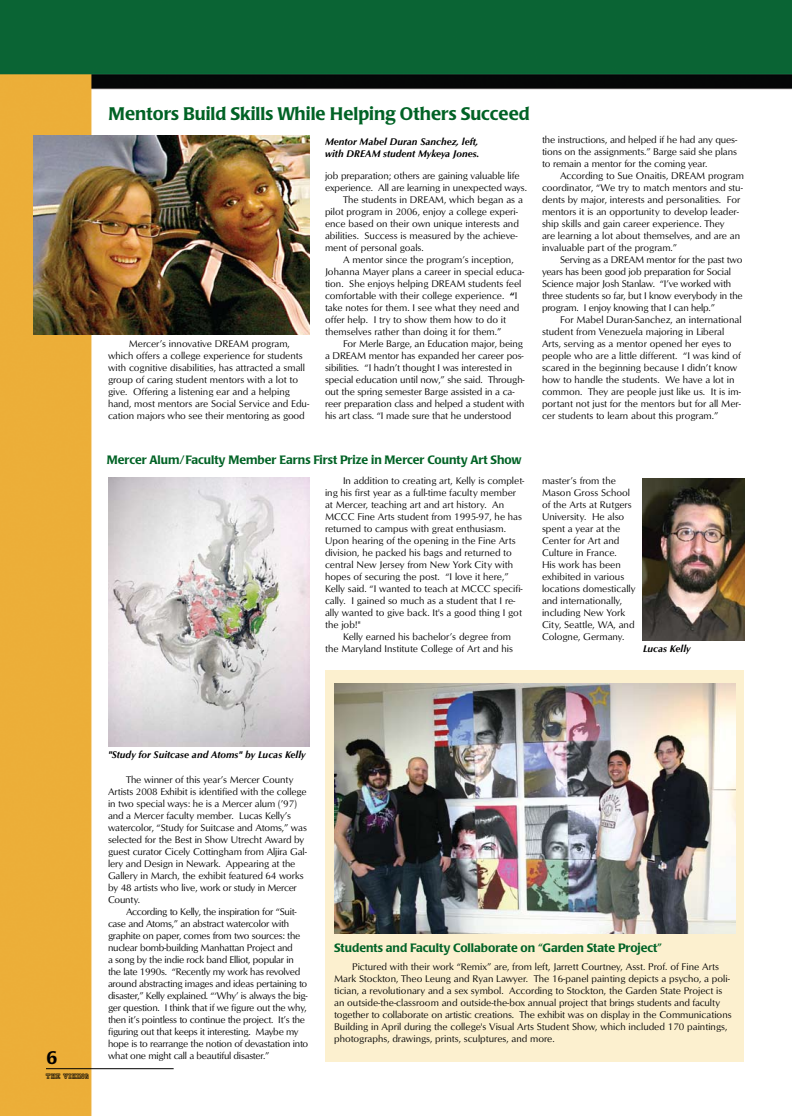
<style>
.page{position:relative;width:792px;height:1116px;background:#fff}
.page>*{position:absolute;margin:0;border:0;box-sizing:border-box;transform-origin:0 0}
.t1{font:500 18px "Poppl Laudatio";color:#006225}
.t2{font:500 18px "Poppl Laudatio";color:#000}
.t3{font:500 12px "Poppl Laudatio";color:#006225}
.t4{font:10px/12px "Optimum Roman DTC";color:#000}
.t5{font:10px/12px "Optimum Roman DTC";letter-spacing:-.025em;color:#000}
.t6{font:10px/12px "Optimum Roman DTC";letter-spacing:-.02em;color:#000}
.t7{font:10px/12px "Optimum Bold Italic DTC";color:#000}
.t8{font:8px "Princetown LET";color:#000}
.s1{font-family:"Optimum Bold DTC"}
</style>
<div class="page">
<img style="left:0;top:0;width:792px;height:1116px">
<hr style="left:46px;top:1068px;width:128px;height:1px;background:#000">
<div style="left:325px;top:671px;width:419px;height:391px;background:#fcf0cf"></div>
<img style="left:33px;top:136px;width:277px;height:198px">
<img style="left:108px;top:477px;width:202px;height:269px">
<img style="left:334px;top:683px;width:402px;height:250px">
<img style="left:642px;top:479px;width:102px;height:161px">
<h1 class="t1" style="left:109px;top:103px;width:423px">Mentors Build Skills While Helping Others Succeed</h1>
<p class="t4" style="left:108px;top:338px;width:203px;text-indent:21px">Mercer’s innovative DREAM program, which offers a college experience for students with cognitive disabilities, has attracted a small group of caring student mentors with a lot to give. Offering a listening ear and a helping hand, most mentors are Social Service and Edu&shy;cation majors who see their mentoring as good</p>
<p class="t7" style="left:325px;top:135px;width:156px">Mentor Mabel Duran Sanchez, left, with DREAM student Mykeya Jones.</p>
<p class="t4" style="left:325px;top:169px;width:196px">job preparation; others are gaining valuable life</p>
<p class="t4" style="left:325px;top:181px;width:203px">experience. All are learning in unexpected ways.</p>
<p class="t4" style="left:343px;top:193px;width:181px">The students in DREAM, which began as a</p>
<p class="t4" style="left:325px;top:205px;width:195px">pilot program in 2006, enjoy a college experi-</p>
<p class="t4" style="left:325px;top:217px;width:195px">ence based on their own unique interests and</p>
<p class="t4" style="left:325px;top:229px;width:194px">abilities. Success is measured by the achieve-</p>
<p class="t4" style="left:325px;top:241px;width:100px">ment of personal goals.</p>
<p class="t4" style="left:343px;top:253px;width:172px">A mentor since the program’s inception,</p>
<p class="t4" style="left:325px;top:265px;width:201px">Johanna Mayer plans a career in special educa-</p>
<p class="t4" style="left:325px;top:277px;width:198px">tion. She enjoys helping DREAM students feel</p>
<p class="t4" style="left:325px;top:289px;width:194px">comfortable with their college experience. <span class="s1">“</span>I</p>
<p class="t4" style="left:325px;top:301px;width:196px">take notes for them. I see what they need and</p>
<p class="t4" style="left:325px;top:313px;width:183px">offer help. I try to show them how to do it</p>
<p class="t4" style="left:325px;top:325px;width:178px">themselves rather than doing it for them.”</p>
<p class="t4" style="left:343px;top:337px;width:181px">For Merle Barge, an Education major, being</p>
<p class="t4" style="left:325px;top:349px;width:200px">a DREAM mentor has expanded her career pos-</p>
<p class="t4" style="left:325px;top:361px;width:189px">sibilities. “I hadn’t thought I was interested in</p>
<p class="t4" style="left:325px;top:373px;width:201px">special education until now,” she said. Through-</p>
<p class="t4" style="left:325px;top:385px;width:191px">out the spring semester Barge assisted in a ca-</p>
<p class="t4" style="left:325px;top:397px;width:201px">reer preparation class and helped a student with</p>
<p class="t4" style="left:325px;top:409px;width:188px">his art class. “I made sure that he understood</p>
<p class="t4" style="left:542px;top:133px;width:197px;text-align:justify">the instructions, and helped if he had any ques&shy;tions on the assignments.” Barge said she plans to remain a mentor for the coming year.</p>
<p class="t4" style="left:542px;top:169px;width:203px;text-indent:18px">According to Sue Onaitis, DREAM program coordinator, “We try to match mentors and stu&shy;dents by major, interests and personalities. For mentors it is an opportunity to develop leader&shy;ship skills and gain career experience. They<br>are learning a lot about themselves, and are an invaluable part of the program.”</p>
<p class="t6" style="left:542px;top:253px;width:202px;text-indent:18px">Serving as a DREAM mentor for the past two years has been good job preparation for Social Science major Josh Stanlaw. “I’ve worked with three students so far, but I know everybody in the program. I enjoy knowing that I can help.”</p>
<p class="t4" style="left:542px;top:313px;width:201px;text-indent:18px">For Mabel Duran-Sanchez, an international student from Venezuela majoring in Liberal Arts, serving as a mentor opened her eyes to people who are a little different. “I was kind of scared in the beginning because I didn’t know how to handle the students. We have a lot in common. They are people just like us. It is im&shy;portant not just for the mentors but for all Mer&shy;cer students to learn about this program.”</p>
<p class="t3" style="left:107px;top:453px;width:417px">Mercer Alum/Faculty Member Earns First Prize in Mercer County Art Show</p>
<p class="t4" style="left:325px;top:474px;width:201px;text-indent:18px">In addition to creating art, Kelly is complet&shy;ing his first year as a full-time faculty member at Mercer, teaching art and art history. An MCCC Fine Arts student from 1995-97, he has returned to campus with great enthusiasm.<br>Upon hearing of the opening in the Fine Arts division, he packed his bags and returned to central New Jersey from New York City with hopes of securing the post. “I love it here,” Kelly said. “I wanted to teach at MCCC specifi&shy;cally. I gained so much as a student that I re&shy;ally wanted to give back. It's a good thing I got the job!"</p>
<p class="t4" style="left:325px;top:630px;width:190px;text-align:right">Kelly earned his bachelor’s degree from<br>the Maryland Institute College of Art and his</p>
<p class="t4" style="left:542px;top:475px;width:95px">master’s from the<br>Mason Gross School of the Arts at Rutgers<br>University. He also spent a year at the<br>Center for Art and<br>Culture in France.<br>His work has been exhibited in various locations domestically and internationally, including New York<br>City, Seattle, WA, and<br>Cologne, Germany.</p>
<p class="t7" style="left:643px;top:643px;width:49px">Lucas Kelly</p>
<h1 class="t2" style="left:46px;top:1047px;width:12px">6</h1>
<p class="t8" style="left:46px;top:1071px;width:45px">The Viking</p>
<p class="t7" style="left:108px;top:749px;width:199px">"Study for Suitcase and Atoms" by Lucas Kelly</p>
<p class="t4" style="left:108px;top:773px;width:200px;text-indent:18px">The winner of this year’s Mercer County Artists 2008 Exhibit is identified with the college in two special ways: he is a Mercer alum (’97) and a Mercer faculty member. Lucas Kelly’s watercolor, “Study for Suitcase and Atoms,” was selected for the Best in Show Utrecht Award by guest curator Cicely Cottingham from Aljira Gal&shy;lery and Design in Newark. Appearing at the Gallery in March, the exhibit featured 64 works by 48 artists who live, work or study in Mercer County.</p>
<p class="t5" style="left:108px;top:905px;width:202px;text-indent:18px">According to Kelly, the inspiration for “Suit&shy;case and Atoms,” an abstract watercolor with graphite on paper, comes from two sources: the nuclear bomb-building Manhattan Project and<br>a song by the indie rock band Elliot, popular in the late 1990s. “Recently my work has revolved around abstracting images and ideas pertaining to disaster,” Kelly explained. “‘Why’ is always the big&shy;ger question. I think that if we figure out the why, then it’s pointless to continue the project. It’s the figuring out that keeps it interesting. Maybe my hope is to rearrange the notion of devastation into what one might call a beautiful disaster.”</p>
<p class="t3" style="left:334px;top:941px;width:329px">Students and Faculty Collaborate on “Garden State Project”</p>
<p class="t4" style="left:334px;top:960px;width:399px;text-indent:18px">Pictured with their work “Remix” are, from left, Jarrett Courtney, Asst. Prof. of Fine Arts Mark Stockton, Theo Leung and Ryan Lawyer. The 16-panel painting depicts a psycho, a poli&shy;tician, a revolutionary and a sex symbol. According to Stockton, the Garden State Project is an outside-the-classroom and outside-the-box annual project that brings students and faculty together to collaborate on artistic creations. The exhibit was on display in the Communications Building in April during the college's Visual Arts Student Show, which included 170 paintings, photographs, drawings, prints, sculptures, and more.</p>
</div>
